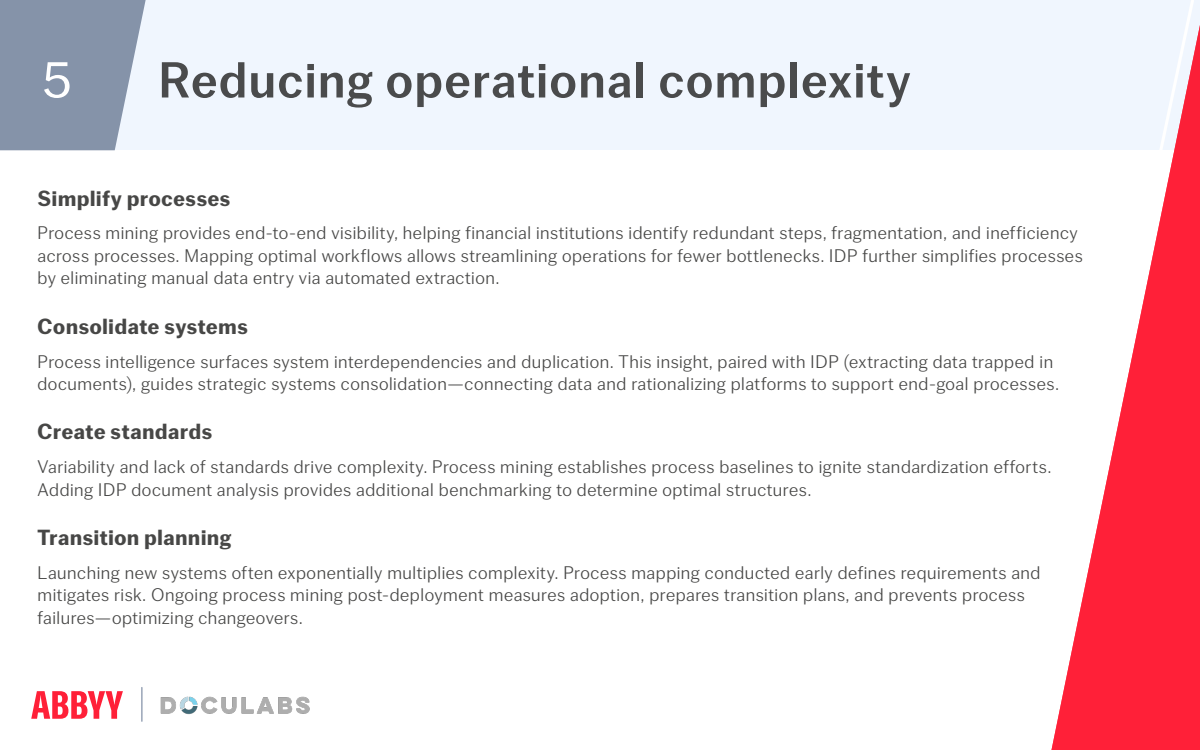
<style>
.page{position:relative;width:1200px;height:750px;background:#fff}
.page>*{position:absolute;margin:0;border:0;box-sizing:border-box;transform-origin:0 0}
.t1{font:500 51.88px "Co Fo Gothic";letter-spacing:.035em;color:#4a4b4c}
.t2{font:51.88px "Co Fo Gothic";color:#fff}
.t3{font:700 22.5px "Co Fo Gothic";letter-spacing:.035em;color:#474746}
.t4{font:300 18.75px/22.5px "Co Fo Gothic";letter-spacing:.03em;color:#474746}
</style>
<div class="page">
<div style="left:0;top:0;width:1200px;height:149px;background:#f0f6fe"></div>
<svg style="left:909px;top:25px;width:291px;height:725px"></svg>
<svg style="left:1030px;top:0;width:166px;height:750px"></svg>
<svg style="left:31px;top:691px;width:92px;height:28px"></svg>
<img style="left:160px;top:696px;width:150px;height:19px">
<hr style="left:141px;top:688px;width:2px;height:33px;background:#8593a9">
<svg style="left:0;top:0;width:146px;height:150px;background:#909db2"></svg>
<h1 class="t2" style="left:42px;top:50px;width:30px">5</h1>
<h1 class="t1" style="left:159px;top:49px;width:753px">Reducing operational complexity</h1>
<p class="t3" style="left:38px;top:184px;width:194px">Simplify processes</p>
<p class="t4" style="left:38px;top:222px;width:1047px">Process mining provides end-to-end visibility, helping financial institutions identify redundant steps, fragmentation, and inefficiency across processes. Mapping optimal workflows allows streamlining operations for fewer bottlenecks. IDP further simplifies processes by eliminating manual data entry via automated extraction.</p>
<p class="t3" style="left:38px;top:312px;width:212px">Consolidate systems</p>
<p class="t4" style="left:38px;top:350px;width:1023px">Process intelligence surfaces system interdependencies and duplication. This insight, paired with IDP (extracting data trapped in documents), guides strategic systems consolidation—connecting data and rationalizing platforms to support end-goal processes.</p>
<p class="t3" style="left:38px;top:418px;width:176px">Create standards</p>
<p class="t4" style="left:38px;top:456px;width:1015px">Variability and lack of standards drive complexity. Process mining establishes process baselines to ignite standardization efforts.<br>Adding IDP document analysis provides additional benchmarking to determine optimal structures.</p>
<p class="t3" style="left:38px;top:523px;width:195px">Transition planning</p>
<p class="t4" style="left:38px;top:561px;width:1005px">Launching new systems often exponentially multiplies complexity. Process mapping conducted early defines requirements and mitigates risk. Ongoing process mining post-deployment measures adoption, prepares transition plans, and prevents process failures—optimizing changeovers.</p>
</div>
